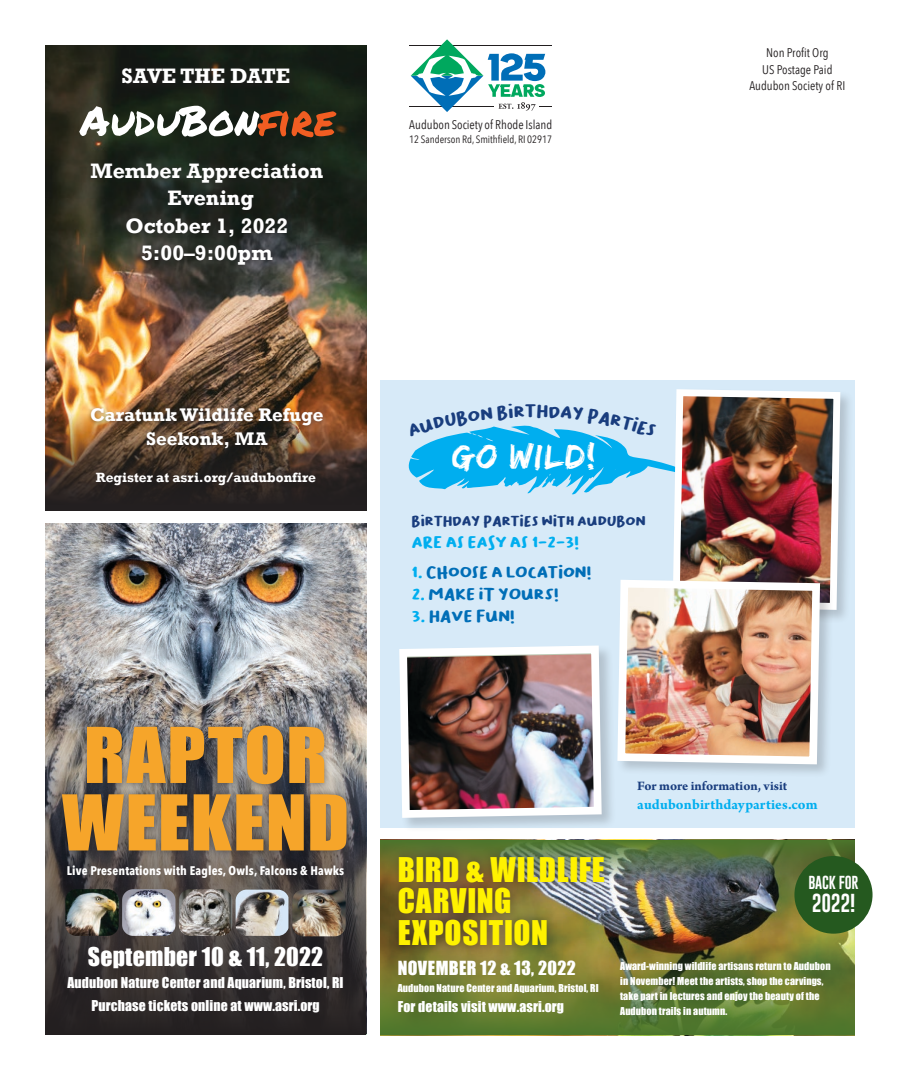
<style>
.page{position:relative;width:900px;height:1080px;background:#fff}
.page>*{position:absolute;margin:0;border:0;box-sizing:border-box;transform-origin:0 0}
.t1{font:71px/67.5px "Impact";letter-spacing:.02em;color:#f6a52a;text-align:center;scale:1.07 1}
.names2012{font:35.75px "Edo SZ";letter-spacing:.055em;color:#fff}
.t2{font:31.25px "Impact";letter-spacing:.02em;color:#fff200}
.t3{font:23.75px "Impact";letter-spacing:.01em;color:#fff}
.names2012-2{font:700 21.38px/27.5px "Rockwell";color:#fff;text-align:center}
.names2012-3{font:19px "Gobold";color:#fff}
.names2012-4{font:700 18.75px "Rockwell";color:#fff}
.t4{font:18px "Bakso Sapi";color:#193d7e;scale:1.1 1}
.t5{font:17.88px "Impact";letter-spacing:.02em;color:#fff}
.t6{font:16.88px "Bakso Sapi";letter-spacing:-.06em;color:#006eb7;scale:1.1 1}
.t7{font:16.88px "Bakso Sapi";letter-spacing:-.06em;color:#00aeef;scale:1.1 1}
.t8{font:700 15px "Arno Pro";letter-spacing:.01em;color:#00aeef}
.t9{font:14.5px "Bakso Sapi";letter-spacing:-.06em;color:#193d7e;scale:1.1 1}
.t10{font:13.75px "Impact";letter-spacing:.01em;color:#fff}
.names2012-5{font:700 13.75px "Rockwell";color:#fff}
.t11{font:700 13.75px "Arno Pro";color:#193d7e}
.names2012-6{font:13.75px "Gobold";letter-spacing:-.015em;color:#fff}
.t12{font:12.5px "Avenir Next Condensed";color:#231f20}
.t13{font:700 12.5px "Avenir Next Condensed";letter-spacing:.01em;color:#fff}
.t14{font:10.62px "Avenir Next Condensed";color:#231f20}
.basic2{font:10px/15px "Impact";letter-spacing:.01em;color:#fff}
.s1{color:#00aeef}
</style>
<div class="page">
<img style="left:381px;top:878px;width:474px;height:66px">
<svg style="left:381px;top:944px;width:474px;height:91px;background:#677830"></svg>
<hr style="left:409px;top:106px;width:85px;height:1px;background:#221e1f">
<hr style="left:409px;top:45px;width:143px;height:1px;background:#221e1f">
<svg style="left:411px;top:39px;width:141px;height:73px"></svg>
<div style="left:381px;top:380px;width:474px;height:448px;background:#d7eaf8"></div>
<div style="left:398px;top:644px;width:218px;height:188px;background:#231f20;opacity:.2"></div>
<div style="left:671px;top:388px;width:184px;height:236px;background:#231f20;opacity:.2"></div>
<svg style="left:671px;top:388px;width:173px;height:225px"></svg>
<img style="left:45px;top:524px;width:321px;height:198px">
<svg style="left:45px;top:722px;width:321px;height:313px;background:#3d3837"></svg>
<img style="left:122px;top:889px;width:54px;height:47px">
<img style="left:65px;top:889px;width:54px;height:47px">
<img style="left:236px;top:890px;width:52px;height:46px">
<img style="left:179px;top:889px;width:53px;height:47px">
<img style="left:292px;top:890px;width:54px;height:46px">
<div style="left:56px;top:718px;width:298px;height:139px;background:#231f20;opacity:.56"></div>
<img style="left:45px;top:45px;width:322px;height:368px">
<svg style="left:45px;top:413px;width:322px;height:98px;background:#443226"></svg>
<svg style="left:79px;top:106px;width:258px;height:32px"></svg>
<div style="left:87px;top:159px;width:241px;height:294px;background:#231f20;opacity:.5"></div>
<svg style="left:90px;top:467px;width:236px;height:28px;background:#2c2421"></svg>
<div style="left:117px;top:62px;width:183px;height:32px;background:#181c17"></div>
<svg style="left:381px;top:840px;width:474px;height:38px;background:#567043"></svg>
<div style="left:388px;top:846px;width:227px;height:110px;background:#231f20;opacity:.51"></div>
<div style="left:794px;top:856px;width:79px;height:78px;background:#25591f;border-radius:50%"></div>
<img style="left:398px;top:393px;width:439px;height:429px">
<p class="names2012-2" style="left:122px;top:62px;width:170px">SAVE THE DATE</p>
<p class="names2012-2" style="left:90px;top:157px;width:234px">Member Appreciation<br>Evening</p>
<p class="names2012-2" style="left:125px;top:212px;width:164px">October 1, 2022</p>
<p class="names2012-2" style="left:141px;top:240px;width:133px">5:00–9:00pm</p>
<p class="t12" style="left:409px;top:114px;width:144px">Audubon Society of Rhode Island</p>
<p class="t14" style="left:409px;top:130px;width:144px">12 Sanderson Rd, Smithfield, RI 02917</p>
<p class="t12" style="left:766px;top:42px;width:64px">Non Profit Org</p>
<p class="t12" style="left:762px;top:59px;width:72px">US Postage Paid</p>
<p class="t12" style="left:749px;top:75px;width:98px">Audubon Society of RI</p>
<p class="names2012-4" style="left:90px;top:404px;width:235px">Caratunk Wildlife Refuge</p>
<p class="names2012-4" style="left:146px;top:427px;width:123px">Seekonk, MA</p>
<p class="names2012-5" style="left:96px;top:469px;width:222px">Register at asri.org/audubonfire</p>
<p class="t1" style="left:62px;top:721px;width:270px">RAPTOR<br>WEEKEND</p>
<p class="t13" style="left:67px;top:863px;width:279px">Live Presentations with Eagles, Owls, Falcons &amp; Hawks</p>
<p class="t3" style="left:88px;top:942px;width:237px">September 10 &amp; 11, 2022</p>
<p class="t10" style="left:68px;top:974px;width:278px">Audubon Nature Center and Aquarium, Bristol, RI</p>
<p class="t10" style="left:91px;top:997px;width:230px">Purchase tickets online at www.asri.org</p>
<h3 class="t4" style="left:524px;top:401px;width:13px">t</h3>
<p class="names2012" style="left:452px;top:436px;width:146px">Go Wild!</p>
<p class="t9" style="left:411px;top:513px;width:215px">Birthday Parties with Audubon</p>
<p class="t7" style="left:411px;top:533px;width:155px">Are as easy as 1-2-3!</p>
<p class="t6" style="left:411px;top:563px;width:166px"><span class="s1">1.</span> Choose a location!</p>
<p class="t6" style="left:411px;top:584px;width:136px"><span class="s1">2.</span> Make it yours!</p>
<p class="t6" style="left:411px;top:606px;width:96px"><span class="s1">3.</span> Have Fun!</p>
<p class="t11" style="left:637px;top:778px;width:151px">For more information, visit</p>
<p class="t8" style="left:637px;top:796px;width:182px">audubonbirthdayparties.com</p>
<p class="t2" style="left:398px;top:851px;width:209px">BIRD &amp; WILDLIFE</p>
<p class="t2" style="left:398px;top:882px;width:115px">CARVING</p>
<p class="t2" style="left:398px;top:913px;width:152px">EXPOSITION</p>
<p class="t5" style="left:398px;top:957px;width:180px">NOVEMBER 12 &amp; 13, 2022</p>
<p class="basic2" style="left:398px;top:981px;width:202px">Audubon Nature Center and Aquarium, Bristol, RI</p>
<p class="t10" style="left:398px;top:999px;width:168px">For details visit www.asri.org</p>
<p class="names2012-6" style="left:808px;top:874px;width:52px">BACK FOR</p>
<p class="names2012-3" style="left:812px;top:891px;width:45px">2022!</p>
<p class="basic2" style="left:620px;top:958px;width:212px">Award-winning wildlife artisans return to Audubon in November! Meet the artists, shop the carvings, take part in lectures and enjoy the beauty of the Audubon trails in autumn.</p>
</div>
